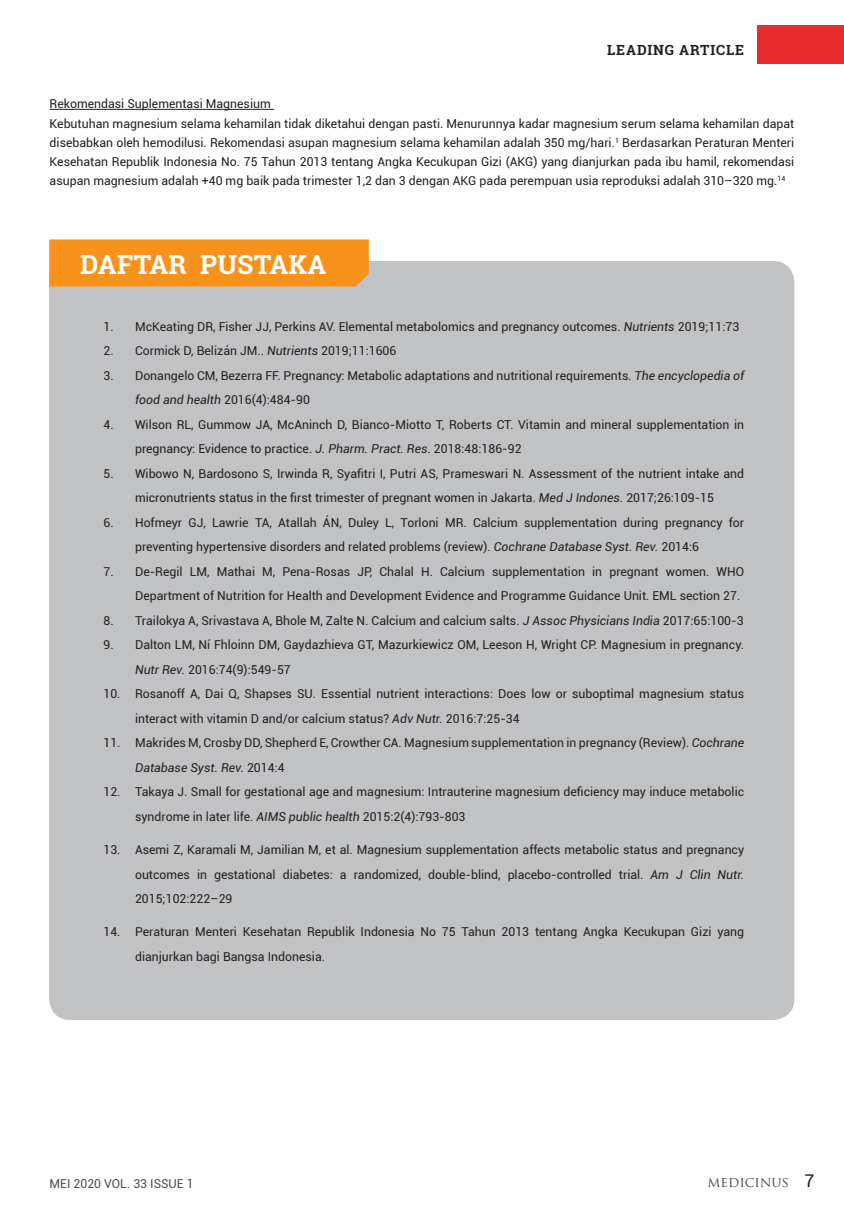
<style>
.page{position:relative;width:844px;height:1216px;background:#fff}
.page>*{position:absolute;margin:0;border:0;box-sizing:border-box;transform-origin:0 0}
.t1{font:700 26.25px "Roboto Slab";letter-spacing:.01em;color:#fff}
.t2{font:700 14px "Roboto Slab";letter-spacing:.06em;color:#231f20}
.t3{font:14px "Trajan Pro";color:#4b4c4d}
.t4{font:12.25px/24.5px "Roboto";color:#231f20}
.t5{font:12.25px "Roboto";color:#4b4c4d}
.s1{font-style:italic}
.s2{font-family:"Roboto";font-size:17.5px;color:#231f20}
</style>
<div class="page">
<div style="left:757px;top:25px;width:86px;height:39px;background:#e82b2d"></div>
<div style="left:49px;top:261px;width:745px;height:758px;background:#c1c2c4;border-radius:21px"></div>
<div style="left:49px;top:239px;width:320px;height:47px;background:#f7931d"></div>
<hr style="left:50px;top:109px;width:224px;height:1px;background:#231f20">
<p class="t2" style="left:607px;top:41px;width:138px">LEADING ARTICLE</p>
<p class="t4" style="left:50px;top:94px;width:746px;line-height:19.2px">Rekomendasi Suplementasi Magnesium<br>Kebutuhan magnesium selama kehamilan tidak diketahui dengan pasti. Menurunnya kadar magnesium serum selama kehamilan dapat disebabkan oleh hemodilusi. Rekomendasi asupan magnesium selama kehamilan adalah 350 mg/hari.<sup>1</sup> Berdasarkan Peraturan Menteri Kesehatan Republik Indonesia No. 75 Tahun 2013 tentang Angka Kecukupan Gizi (AKG) yang dianjurkan pada ibu hamil, rekomendasi asupan magnesium adalah +40 mg baik pada trimester 1,2 dan 3 dengan AKG pada perempuan usia reproduksi adalah 310–320 mg.<sup>14</sup></p>
<h1 class="t1" style="left:80px;top:246px;width:247px">DAFTAR PUSTAKA</h1>
<p class="t4" style="left:103px;top:313px;width:637px">1. McKeating DR, Fisher JJ, Perkins AV. Elemental metabolomics and pregnancy outcomes. <span class="s1">Nutrients</span> 2019;11:73</p>
<p class="t4" style="left:103px;top:338px;width:294px">2. Cormick D, Belizán JM.. <span class="s1">Nutrients</span> 2019;11:1606</p>
<p class="t4" style="left:135px;top:362px;width:610px;text-indent:-32px">3. Donangelo CM, Bezerra FF. Pregnancy: Metabolic adaptations and nutritional requirements<span class="s1">. The encyclopedia of food and health</span> 2016(4):484-90</p>
<p class="t4" style="left:135px;top:411px;width:610px;text-indent:-32px">4. Wilson RL, Gummow JA, McAninch D, Bianco-Miotto T, Roberts CT. Vitamin and mineral supplementation in pregnancy: Evidence to practice. <span class="s1">J. Pharm. Pract. Res</span>. 2018:48:186-92</p>
<p class="t4" style="left:103px;top:460px;width:642px;text-align:center">5. Wibowo N, Bardosono S, Irwinda R, Syafitri I, Putri AS, Prameswari N. Assessment of the nutrient intake and micronutrients status in the first trimester of pregnant women in Jakarta. <span class="s1">Med J Indones.</span> 2017;26:109-15</p>
<p class="t4" style="left:135px;top:509px;width:610px;text-indent:-32px">6. Hofmeyr GJ, Lawrie TA, Atallah ÁN, Duley L, Torloni MR. Calcium supplementation during pregnancy for preventing hypertensive disorders and related problems (review). <span class="s1">Cochrane Database Syst. Rev.</span> 2014:6</p>
<p class="t4" style="left:135px;top:558px;width:610px;text-indent:-32px">7. De-Regil LM, Mathai M, Pena-Rosas JP, Chalal H. Calcium supplementation in pregnant women. WHO<br>Department of Nutrition for Health and Development Evidence and Programme Guidance Unit. EML section 27.</p>
<p class="t4" style="left:103px;top:607px;width:641px">8. Trailokya A, Srivastava A, Bhole M, Zalte N. Calcium and calcium salts. <span class="s1">J Assoc Physicians India</span> 2017:65:100-3</p>
<p class="t4" style="left:135px;top:632px;width:610px;text-indent:-32px">9. Dalton LM, Ní Fhloinn DM, Gaydazhieva GT, Mazurkiewicz OM, Leeson H, Wright CP. Magnesium in pregnancy.<br><span class="s1">Nutr Rev.</span> 2016:74(9):549-57</p>
<p class="t4" style="left:135px;top:681px;width:610px;text-indent:-32px">10. Rosanoff A, Dai Q, Shapses SU. Essential nutrient interactions: Does low or suboptimal magnesium status interact with vitamin D and/or calcium status? <span class="s1">Adv Nutr.</span> 2016:7:25-34</p>
<p class="t4" style="left:135px;top:730px;width:610px;text-indent:-32px">11. Makrides M, Crosby DD, Shepherd E, Crowther CA. Magnesium supplementation in pregnancy (Review). <span class="s1">Cochrane<br>Database Syst. Rev.</span> 2014:4</p>
<p class="t4" style="left:135px;top:779px;width:610px;text-indent:-32px">12. Takaya J. Small for gestational age and magnesium: Intrauterine magnesium deficiency may induce metabolic syndrome in later life. <span class="s1">AIMS public health</span> 2015:2(4):793-803</p>
<p class="t4" style="left:135px;top:837px;width:610px;text-align:justify;text-indent:-32px">13. Asemi Z, Karamali M, Jamilian M, et al. Magnesium supplementation affects metabolic status and pregnancy outcomes in gestational diabetes: a randomized, double-blind, placebo-controlled trial. <span class="s1">Am J Clin Nutr.<br></span>2015;102:222–29</p>
<p class="t4" style="left:135px;top:919px;width:610px;text-indent:-32px">14. Peraturan Menteri Kesehatan Republik Indonesia No 75 Tahun 2013 tentang Angka Kecukupan Gizi yang dianjurkan bagi Bangsa Indonesia.</p>
<p class="t5" style="left:50px;top:1174px;width:145px">MEI 2020 VOL. 33 ISSUE 1</p>
<p class="t3" style="left:707px;top:1173px;width:108px">MEDICINUS <span class="s2">7</span></p>
</div>
